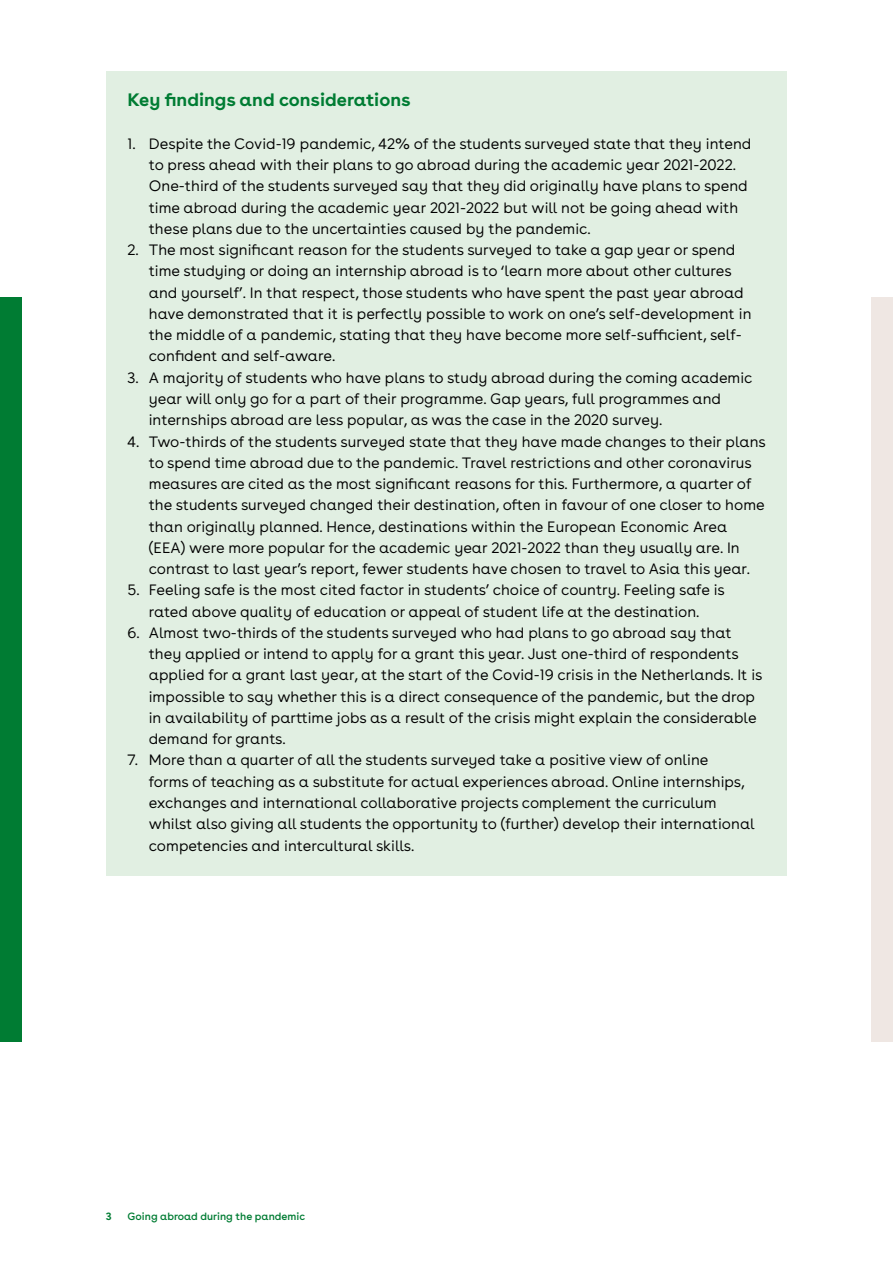
<style>
.page{position:relative;width:893px;height:1263px;background:#fff}
.page>*{position:absolute;margin:0;border:0;box-sizing:border-box;transform-origin:0 0}
.H_Kader_Kop{font:700 18px "Buenos Aires";color:#007c33}
.t1{font:300 15px/21.3px "Buenos Aires";color:#000}
.t2{font:10.5px "Buenos Aires";color:#007c33}
.t3{font:700 10.5px "Buenos Aires";color:#007c33}
</style>
<div class="page">
<div style="left:872px;top:298px;width:21px;height:744px;background:#efe7e3"></div>
<div style="left:0;top:298px;width:21px;height:744px;background:#007c33"></div>
<div style="left:106px;top:71px;width:681px;height:61px;background:#e1efe2"></div>
<div style="left:106px;top:116px;width:681px;height:143px;background:#e1efe2"></div>
<div style="left:106px;top:223px;width:681px;height:163px;background:#e1efe2"></div>
<div style="left:106px;top:350px;width:681px;height:100px;background:#e1efe2"></div>
<div style="left:106px;top:414px;width:681px;height:185px;background:#e1efe2"></div>
<div style="left:106px;top:563px;width:681px;height:78px;background:#e1efe2"></div>
<div style="left:106px;top:605px;width:681px;height:164px;background:#e1efe2"></div>
<div style="left:106px;top:733px;width:681px;height:142px;background:#e1efe2"></div>
<p class="H_Kader_Kop" style="left:128px;top:89px;width:285px">Key findings and considerations</p>
<p class="t1" style="left:149px;top:134px;width:604px;text-indent:-21px">1. Despite the Covid-19 pandemic, 42% of the students surveyed state that they intend to press ahead with their plans to go abroad during the academic year 2021-2022.<br>One-third of the students surveyed say that they did originally have plans to spend time abroad during the academic year 2021-2022 but will not be going ahead with these plans due to the uncertainties caused by the pandemic.</p>
<p class="t1" style="left:149px;top:240px;width:604px;text-indent:-21px">2. The most significant reason for the students surveyed to take a gap year or spend time studying or doing an internship abroad is to ‘learn more about other cultures and yourself’. In that respect, those students who have spent the past year abroad have demonstrated that it is perfectly possible to work on one’s self-development in the middle of a pandemic, stating that they have become more self-sufficient, self&shy;confident and self-aware.</p>
<p class="t1" style="left:149px;top:368px;width:605px;text-indent:-21px">3. A majority of students who have plans to study abroad during the coming academic year will only go for a part of their programme. Gap years, full programmes and internships abroad are less popular, as was the case in the 2020 survey.</p>
<p class="t1" style="left:149px;top:431px;width:618px;text-indent:-21px">4. Two-thirds of the students surveyed state that they have made changes to their plans to spend time abroad due to the pandemic. Travel restrictions and other coronavirus measures are cited as the most significant reasons for this. Furthermore, a quarter of the students surveyed changed their destination, often in favour of one closer to home than originally planned. Hence, destinations within the European Economic Area (EEA) were more popular for the academic year 2021-2022 than they usually are. In contrast to last year’s report, fewer students have chosen to travel to Asia this year.</p>
<p class="t1" style="left:128px;top:580px;width:599px;text-align:center">5. Feeling safe is the most cited factor in students’ choice of country. Feeling safe is rated above quality of education or appeal of student life at the destination.</p>
<p class="t1" style="left:149px;top:623px;width:615px;text-indent:-21px">6. Almost two-thirds of the students surveyed who had plans to go abroad say that they applied or intend to apply for a grant this year. Just one-third of respondents applied for a grant last year, at the start of the Covid-19 crisis in the Netherlands. It is impossible to say whether this is a direct consequence of the pandemic, but the drop in availability of parttime jobs as a result of the crisis might explain the considerable demand for grants.</p>
<p class="t1" style="left:149px;top:750px;width:607px;text-indent:-21px">7. More than a quarter of all the students surveyed take a positive view of online<br>forms of teaching as a substitute for actual experiences abroad. Online internships, exchanges and international collaborative projects complement the curriculum whilst also giving all students the opportunity to (further) develop their international competencies and intercultural skills.</p>
<p class="t3" style="left:106px;top:1210px;width:7px">3</p>
<p class="t2" style="left:128px;top:1210px;width:179px">Going abroad during the pandemic</p>
</div>
